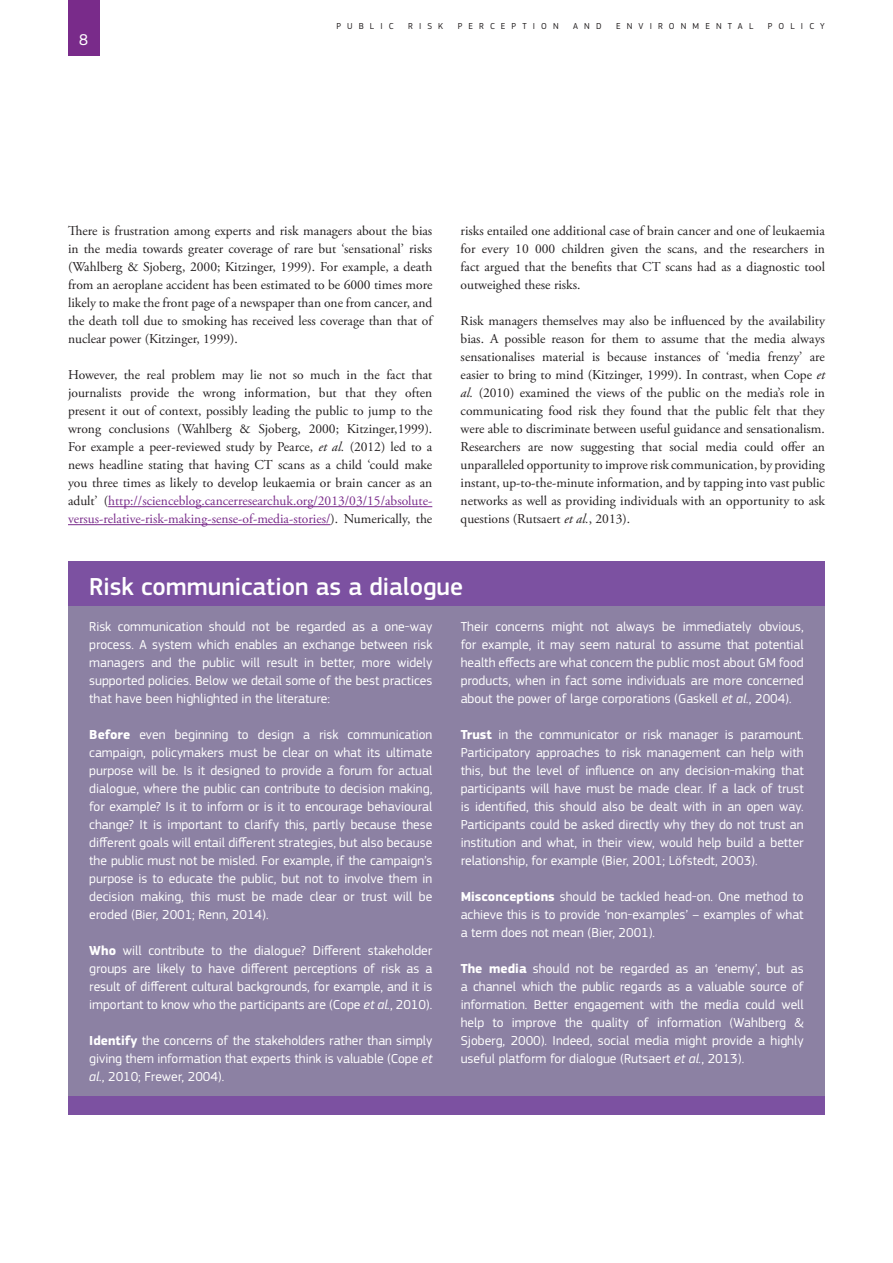
<style>
.page{position:relative;width:893px;height:1263px;background:#fff}
.page>*{position:absolute;margin:0;border:0;box-sizing:border-box;transform-origin:0 0}
.t1{font:500 25.5px "EC Square Sans Pro";color:#fff}
.t2{font:16.2px "EC Square Sans Pro";color:#fff}
.t3{font:13.5px/18px "EC Square Sans Pro";color:#fff;text-align:justify}
.t4{font:13.5px/18px "Adobe Garamond Pro";color:#231f20;text-align:justify}
.t5{font:9px "EC Square Sans Pro";letter-spacing:.68em;color:#231f20}
.s1{font-style:italic}
.s2{color:#792b8a}
.s3{font-weight:700}
</style>
<div class="page">
<div style="left:68px;top:0;width:31px;height:55px;background:#792b8a"></div>
<hr style="left:108px;top:506px;width:324px;height:1px;background:#792b8a">
<hr style="left:68px;top:524px;width:263px;height:1px;background:#792b8a">
<div style="left:68px;top:578px;width:757px;height:536px;background:#8c81a3"></div>
<div style="left:68px;top:561px;width:757px;height:45px;background:#7c51a1"></div>
<div style="left:68px;top:1096px;width:757px;height:18px;background:#7c51a1"></div>
<p class="t2" style="left:79px;top:30px;width:11px">8</p>
<p class="t5" style="left:336px;top:21px;width:59px">PUBLIC</p>
<p class="t5" style="left:408px;top:21px;width:37px">RISK</p>
<p class="t5" style="left:458px;top:21px;width:103px">PERCEPTION</p>
<p class="t5" style="left:573px;top:21px;width:30px">AND</p>
<p class="t5" style="left:616px;top:21px;width:139px">ENVIRONMENTAL</p>
<p class="t5" style="left:768px;top:21px;width:59px">POLICY</p>
<p class="t4" style="left:68px;top:222px;width:366px">There is frustration among experts and risk managers about the bias in the media towards greater coverage of rare but ‘sensational’ risks (Wahlberg &amp; Sjoberg, 2000; Kitzinger, 1999). For example, a death from an aeroplane accident has been estimated to be 6000 times more likely to make the front page of a newspaper than one from cancer, and the death toll due to smoking has received less coverage than that of nuclear power (Kitzinger, 1999).</p>
<p class="t4" style="left:68px;top:366px;width:366px">However, the real problem may lie not so much in the fact that journalists provide the wrong information, but that they often present it out of context, possibly leading the public to jump to the wrong conclusions (Wahlberg &amp; Sjoberg, 2000; Kitzinger,1999).<br>For example a peer-reviewed study by Pearce, <span class="s1">et al.</span> (2012) led to a news headline stating that having CT scans as a child ‘could make you three times as likely to develop leukaemia or brain cancer as an adult’ (<span class="s2">http://scienceblog.cancerresearchuk.org/2013/03/15/absolute&shy;versus-relative-risk-making-sense-of-media-stories/</span>). Numerically, the</p>
<p class="t4" style="left:461px;top:222px;width:366px">risks entailed one additional case of brain cancer and one of leukaemia for every 10 000 children given the scans, and the researchers in fact argued that the benefits that CT scans had as a diagnostic tool outweighed these risks.</p>
<p class="t4" style="left:461px;top:312px;width:366px">Risk managers themselves may also be influenced by the availability bias. A possible reason for them to assume that the media always sensationalises material is because instances of ‘media frenzy’ are easier to bring to mind (Kitzinger, 1999). In contrast, when Cope <span class="s1">et al.</span> (2010) examined the views of the public on the media’s role in communicating food risk they found that the public felt that they were able to discriminate between useful guidance and sensationalism.<br>Researchers are now suggesting that social media could offer an unparalleled opportunity to improve risk communication, by providing instant, up-to-the-minute information, and by tapping into vast public networks as well as providing individuals with an opportunity to ask questions (Rutsaert <span class="s1">et al.</span>, 2013).</p>
<h1 class="t1" style="left:89px;top:572px;width:375px">Risk communication as a dialogue</h1>
<p class="t3" style="left:89px;top:618px;width:345px">Risk communication should not be regarded as a one-way process. A system which enables an exchange between risk managers and the public will result in better, more widely supported policies. Below we detail some of the best practices that have been highlighted in the literature:</p>
<p class="t3" style="left:89px;top:726px;width:345px"><span class="s3">Before</span> even beginning to design a risk communication campaign, policymakers must be clear on what its ultimate purpose will be. Is it designed to provide a forum for actual dialogue, where the public can contribute to decision making, for example? Is it to inform or is it to encourage behavioural change? It is important to clarify this, partly because these different goals will entail different strategies, but also because the public must not be misled. For example, if the campaign’s purpose is to educate the public, but not to involve them in decision making, this must be made clear or trust will be eroded (Bier, 2001; Renn, 2014).</p>
<p class="t3" style="left:89px;top:942px;width:345px"><span class="s3">Who</span> will contribute to the dialogue? Different stakeholder groups are likely to have different perceptions of risk as a result of different cultural backgrounds, for example, and it is important to know who the participants are (Cope <span class="s1">et al.</span>, 2010).</p>
<p class="t3" style="left:89px;top:1032px;width:345px"><span class="s3">Identify</span> the concerns of the stakeholders rather than simply giving them information that experts think is valuable (Cope <span class="s1">et al.</span>, 2010; Frewer, 2004).</p>
<p class="t3" style="left:461px;top:618px;width:345px">Their concerns might not always be immediately obvious, for example, it may seem natural to assume that potential health effects are what concern the public most about GM food products, when in fact some individuals are more concerned about the power of large corporations (Gaskell <span class="s1">et al.</span>, 2004).</p>
<p class="t3" style="left:461px;top:726px;width:345px"><span class="s3">Trust</span> in the communicator or risk manager is paramount.<br>Participatory approaches to risk management can help with this, but the level of influence on any decision-making that participants will have must be made clear. If a lack of trust is identified, this should also be dealt with in an open way.<br>Participants could be asked directly why they do not trust an institution and what, in their view, would help build a better relationship, for example (Bier, 2001; Löfstedt, 2003).</p>
<p class="t3" style="left:461px;top:888px;width:345px"><span class="s3">Misconceptions</span> should be tackled head-on. One method to achieve this is to provide ‘non-examples’ – examples of what a term does not mean (Bier, 2001).</p>
<p class="t3" style="left:461px;top:960px;width:345px"><span class="s3">The media</span> should not be regarded as an ‘enemy’, but as a channel which the public regards as a valuable source of information. Better engagement with the media could well help to improve the quality of information (Wahlberg &amp; Sjoberg, 2000). Indeed, social media might provide a highly useful platform for dialogue (Rutsaert <span class="s1">et al.</span>, 2013).</p>
</div>
